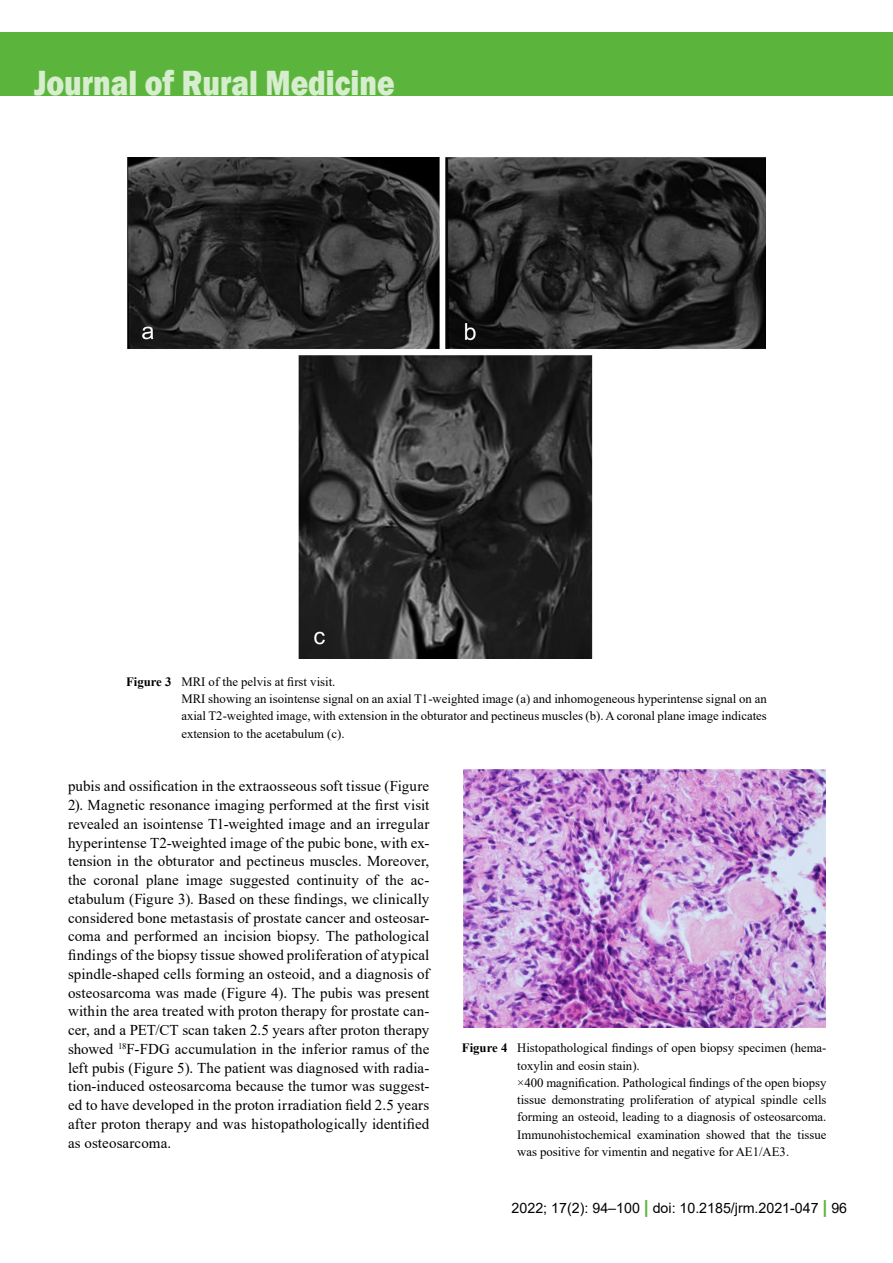
<style>
.page{position:relative;width:893px;height:1263px;background:#fff}
.page>*{position:absolute;margin:0;border:0;box-sizing:border-box;transform-origin:0 0}
.t1{font:800 36px "Franklin Gothic";color:#d6edce;scale:.83 1}
.t2{font:15px/18.8px "Times New Roman";letter-spacing:.005em;color:#000;text-align:justify}
.t3{font:14.25px "Arial";color:#000}
.t4{font:12.75px/17.2px "Times New Roman";color:#000}
.s1{font-weight:700}
.s2{font-weight:700;font-size:18px;color:#5bb53c}
</style>
<div class="page">
<div style="left:0;top:32px;width:893px;height:64px;background:#5bb53c"></div>
<img style="left:128px;top:157px;width:637px;height:501px">
<img style="left:463px;top:770px;width:362px;height:258px">
<h1 class="t1" style="left:34px;top:59px;width:436px">Journal of Rural Medicine</h1>
<p class="t4" style="left:181px;top:672px;width:587px;text-indent:-55px"><span class="s1">Figure 3</span> MRI of the pelvis at first visit.<br>MRI showing an isointense signal on an axial T1-weighted image (a) and inhomogeneous hyperintense signal on an axial T2-weighted image, with extension in the obturator and pectineus muscles (b). A coronal plane image indicates extension to the acetabulum (c).</p>
<p class="t2" style="left:68px;top:776px;width:363px">pubis and ossification in the extraosseous soft tissue (Figure 2). Magnetic resonance imaging performed at the first visit revealed an isointense T1-weighted image and an irregular hyperintense T2-weighted image of the pubic bone, with ex&shy;tension in the obturator and pectineus muscles. Moreover, the coronal plane image suggested continuity of the ac&shy;etabulum (Figure 3). Based on these findings, we clinically considered bone metastasis of prostate cancer and osteosar&shy;coma and performed an incision biopsy. The pathological findings of the biopsy tissue showed proliferation of atypical spindle-shaped cells forming an osteoid, and a diagnosis of osteosarcoma was made (Figure 4). The pubis was present within the area treated with proton therapy for prostate can&shy;cer, and a PET/CT scan taken 2.5 years after proton therapy showed <sup>18</sup>F-FDG accumulation in the inferior ramus of the left pubis (Figure 5). The patient was diagnosed with radia&shy;tion-induced osteosarcoma because the tumor was suggest&shy;ed to have developed in the proton irradiation field 2.5 years after proton therapy and was histopathologically identified as osteosarcoma.</p>
<p class="t4" style="left:517px;top:1039px;width:311px;text-indent:-55px"><span class="s1">Figure 4</span> Histopathological findings of open biopsy specimen (hema&shy;toxylin and eosin stain).<br>×400 magnification. Pathological findings of the open biopsy tissue demonstrating proliferation of atypical spindle cells forming an osteoid, leading to a diagnosis of osteosarcoma.<br>Immunohistochemical examination showed that the tissue was positive for vimentin and negative for AE1/AE3.</p>
<p class="t3" style="left:512px;top:1198px;width:337px">2022; 17(2): 94–100 <span class="s2">|</span> doi: 10.2185/jrm.2021-047 <span class="s2">|</span> 96</p>
</div>
